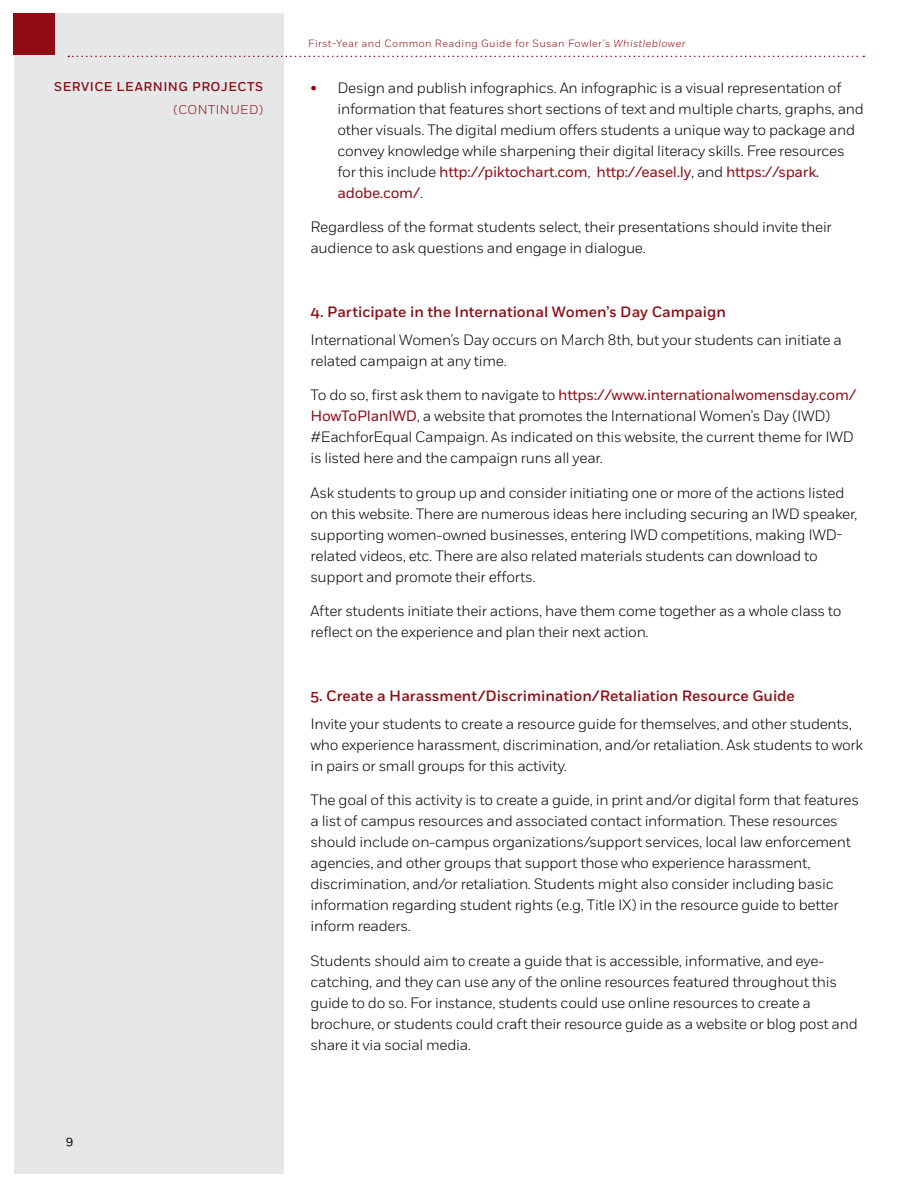
<style>
.page{position:relative;width:918px;height:1188px;background:#fff}
.page>*{position:absolute;margin:0;border:0;box-sizing:border-box;transform-origin:0 0}
.t1{font:300 15px/21px "Fort";letter-spacing:-.02em;color:#000}
.t2{font:500 15px "Fort";color:#8f0c14}
.t3{font:500 12.75px "Fort";letter-spacing:.04em;color:#8f0c14}
.t4{font:300 12.75px "Fort";letter-spacing:.04em;color:#8f0c14}
.t5{font:12px "Fort";color:#000}
.t6{font:300 10.5px "Fort";letter-spacing:.04em;color:#8f0c14}
.s1{font-style:italic}
.s2{font-weight:400;color:#8f0c14}
</style>
<div class="page">
<div style="left:14px;top:14px;width:270px;height:1160px;background:#e6e7e8"></div>
<div style="left:14px;top:14px;width:41px;height:41px;background:#8f0c14"></div>
<svg style="left:68px;top:56px;width:796px;height:1px"></svg>
<p class="t3" style="left:54px;top:79px;width:211px">Servi ce Learni ng Projects</p>
<p class="t4" style="left:173px;top:102px;width:91px">(CONTINUED)</p>
<p class="t5" style="left:66px;top:1134px;width:9px">9</p>
<p class="t6" style="left:308px;top:37px;width:379px">First-Year and Common Reading Guide for Susan Fowler’s <span class="s1">Whistleblower</span></p>
<p class="t1" style="left:338px;top:77px;width:528px;text-indent:-27px"><span class="s2">•</span> Design and publish infographics. An infographic is a visual representation of information that features short sections of text and multiple charts, graphs, and other visuals. The digital medium offers students a unique way to package and convey knowledge while sharpening their digital literacy skills. Free resources for this include <span class="s2">http://piktochart.com</span>, <span class="s2">http://easel.ly</span>, and <span class="s2">https://spark. adobe.com/</span>.</p>
<p class="t1" style="left:310px;top:216px;width:523px">Regardless of the format students select, their presentations should invite their audience to ask questions and engage in dialogue.</p>
<p class="t2" style="left:310px;top:303px;width:417px">4. Participate in the International Women’s Day Campaign</p>
<p class="t1" style="left:310px;top:329px;width:533px">International Women’s Day occurs on March 8th, but your students can initiate a related campaign at any time.</p>
<p class="t1" style="left:310px;top:384px;width:547px">To do so, first ask them to navigate to <span class="s2">https://www.internationalwomensday.com/ HowToPlanIWD</span>, a website that promotes the International Women’s Day (IWD) #EachforEqual Campaign. As indicated on this website, the current theme for IWD is listed here and the campaign runs all year.</p>
<p class="t1" style="left:310px;top:482px;width:549px">Ask students to group up and consider initiating one or more of the actions listed on this website. There are numerous ideas here including securing an IWD speaker, supporting women-owned businesses, entering IWD competitions, making IWD&shy;related videos, etc. There are also related materials students can download to support and promote their efforts.</p>
<p class="t1" style="left:310px;top:600px;width:533px">After students initiate their actions, have them come together as a whole class to reflect on the experience and plan their next action.</p>
<p class="t2" style="left:310px;top:687px;width:486px">5. Create a H arassment/D iscrimination/Retaliation Resource Guide</p>
<p class="t1" style="left:310px;top:713px;width:554px">Invite your students to create a resource guide for themselves, and other students, who experience harassment, discrimination, and/or retaliation. Ask students to work in pairs or small groups for this activity.</p>
<p class="t1" style="left:310px;top:789px;width:550px">The goal of this activity is to create a guide, in print and/or digital form that features a list of campus resources and associated contact information. These resources should include on-campus organizations/support services, local law enforcement agencies, and other groups that support those who experience harassment, discrimination, and/or retaliation. Students might also consider including basic information regarding student rights (e.g, Title IX) in the resource guide to better inform readers.</p>
<p class="t1" style="left:310px;top:950px;width:549px">Students should aim to create a guide that is accessible, informative, and eye&shy;catching, and they can use any of the online resources featured throughout this guide to do so. For instance, students could use online resources to create a brochure, or students could craft their resource guide as a website or blog post and share it via social media.</p>
</div>
